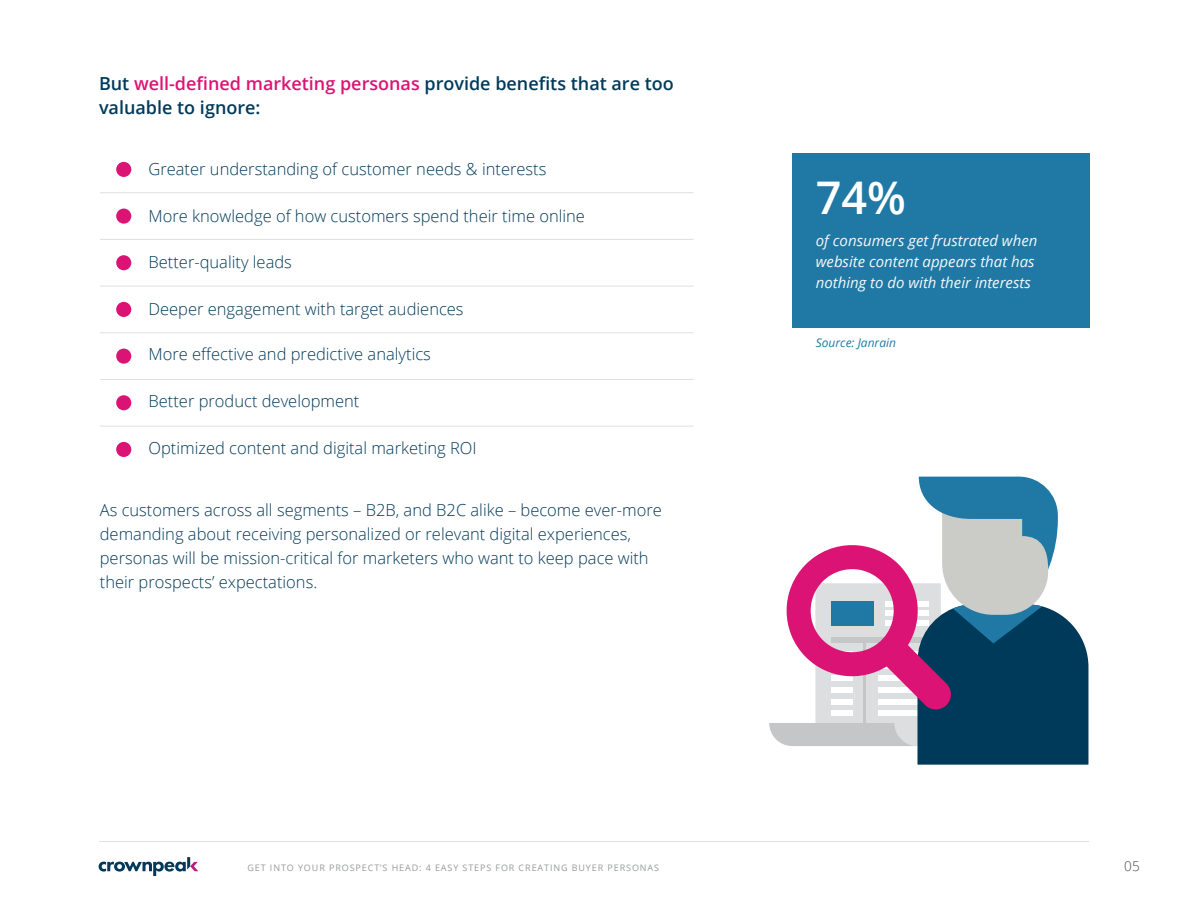
<style>
.page{position:relative;width:1188px;height:918px;background:#fff}
.page>*{position:absolute;margin:0;border:0;box-sizing:border-box;transform-origin:0 0}
.t1{font:600 45px "Open Sans";color:#fff}
.t2{font:600 18px/24px "Open Sans";color:#003a5a}
.t3{font:300 16.5px/24px "Open Sans";color:#003a5a}
.t4{font:italic 15px/21px "Open Sans";color:#f7f8f9}
.t5{font:300 13.5px "Open Sans";color:#484e4d}
.t6{font:italic 12px "Open Sans";color:#2079a5}
.t7{font:9px "Open Sans";letter-spacing:.1em;color:#989a9a}
.s1{color:#db1374}
</style>
<div class="page">
<hr style="left:100px;top:426px;width:594px;height:1px;background:#e0e0dd">
<hr style="left:100px;top:379px;width:594px;height:1px;background:#e0e0dd">
<hr style="left:100px;top:332px;width:594px;height:1px;background:#e0e0dd">
<hr style="left:100px;top:286px;width:594px;height:1px;background:#e0e0dd">
<hr style="left:100px;top:239px;width:594px;height:1px;background:#e0e0dd">
<hr style="left:100px;top:192px;width:594px;height:1px;background:#e0e0dd">
<hr style="left:99px;top:841px;width:990px;height:1px;background:#e0e0dd">
<div style="left:116px;top:162px;width:15px;height:15px;background:#db1374;border-radius:50%"></div>
<div style="left:116px;top:209px;width:15px;height:15px;background:#db1374;border-radius:50%"></div>
<div style="left:116px;top:255px;width:15px;height:15px;background:#db1374;border-radius:50%"></div>
<div style="left:116px;top:302px;width:15px;height:15px;background:#db1374;border-radius:50%"></div>
<div style="left:792px;top:153px;width:297px;height:175px;background:#2079a5"></div>
<div style="left:116px;top:349px;width:15px;height:15px;background:#db1374;border-radius:50%"></div>
<div style="left:116px;top:395px;width:15px;height:15px;background:#db1374;border-radius:50%"></div>
<div style="left:116px;top:442px;width:15px;height:15px;background:#db1374;border-radius:50%"></div>
<svg style="left:769px;top:477px;width:319px;height:288px"></svg>
<svg style="left:99px;top:857px;width:99px;height:19px"></svg>
<p class="t2" style="left:99px;top:71px;width:576px">But <span class="s1">well-defined marketing personas</span> provide benefits that are too valuable to ignore:</p>
<p class="t3" style="left:149px;top:156px;width:399px">Greater understanding of customer needs &amp; interests</p>
<p class="t3" style="left:149px;top:203px;width:438px">More knowledge of how customers spend their time online</p>
<p class="t3" style="left:149px;top:250px;width:145px">Better-quality leads</p>
<p class="t3" style="left:149px;top:296px;width:317px">Deeper engagement with target audiences</p>
<p class="t3" style="left:149px;top:342px;width:284px">More effective and predictive analytics</p>
<p class="t3" style="left:149px;top:388px;width:212px">Better product development</p>
<p class="t3" style="left:149px;top:435px;width:330px">Optimized content and digital marketing ROI</p>
<p class="t3" style="left:100px;top:497px;width:564px">As customers across all segments – B2B, and B2C alike – become ever-more demanding about receiving personalized or relevant digital experiences, personas will be mission-critical for marketers who want to keep pace with their prospects’ expectations.</p>
<p class="t1" style="left:816px;top:167px;width:92px">74%</p>
<p class="t4" style="left:816px;top:230px;width:223px">of consumers get frustrated when website content appears that has nothing to do with their interests</p>
<p class="t6" style="left:816px;top:334px;width:82px">Source: Janrain</p>
<p class="t7" style="left:248px;top:862px;width:413px">GET INTO YOUR PROSPECT’S HEAD: 4 EASY STEPS FOR CREATING BUYER PERSONAS</p>
<p class="t5" style="left:1124px;top:857px;width:17px">05</p>
</div>
